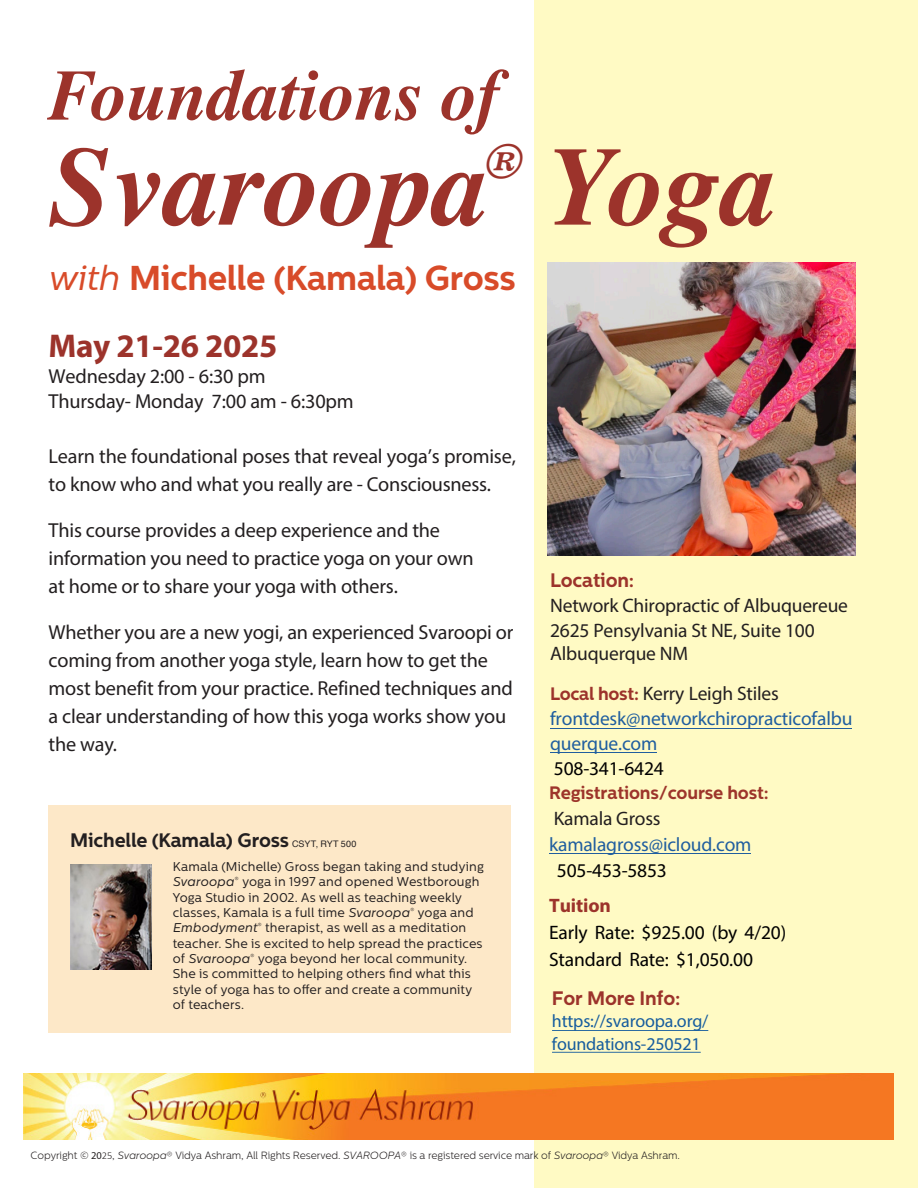
<style>
.page{position:relative;width:918px;height:1188px;background:#fff}
.page>*{position:absolute;margin:0;border:0;box-sizing:border-box;transform-origin:0 0}
.t1{font:italic 700 112.5px "Times";color:#9c332b}
.t2{font:italic 700 72px "Times";color:#9c332b}
.t3{font:italic 700 49.8px "Times";color:#9c332b}
.Course_title_1{font:700 34.5px "Centrale Sans";letter-spacing:-.01em;color:#d84b29}
.Course_title_1-2{font:700 33px "Myriad Pro";letter-spacing:-.01em;color:#9c332b}
.Course_title_1-3{font:20.25px/28px "Myriad Pro";letter-spacing:-.01em;color:#231f20}
.t4{font:19.5px/24.8px "Myriad Pro";letter-spacing:-.01em;color:#205e9f}
.t5{font:19.5px/24.2px "Myriad Pro";letter-spacing:-.01em;color:#231f20}
.t6{font:19.5px/26.8px "Myriad Pro";letter-spacing:-.005em;color:#000}
.Text_10_11{font:700 19.5px "Centrale Sans";letter-spacing:-.01em;color:#231f20}
.t7{font:700 19.5px "Centrale Sans";letter-spacing:-.01em;color:#9c332b}
.t8{font:700 19.5px "Myriad Pro";letter-spacing:-.005em;color:#9c332b}
.t9{font:18px/22.5px "Myriad Pro";letter-spacing:-.01em;color:#175d9e}
.t10{font:700 18px "Centrale Sans";letter-spacing:-.01em;color:#9d352b}
.Text_10_11-2{font:12.75px/15.3px "Centrale Sans";letter-spacing:.015em;color:#231f20}
.Course_title_1-4{font:300 10.5px "Centrale Sans";letter-spacing:-.01em;color:#231f20}
.s1{font-weight:400;font-style:italic}
.s2{font-family:"Centrale Sans";font-weight:700;font-size:18px;color:#9c332b}
.s3{color:#231f20}
.s4{font-family:"Helvetica";font-weight:400;font-size:9px}
.s5{font-style:italic}
.s6{font-family:"Myriad Pro";font-weight:400}
.s7{font-family:"Calibri"}
</style>
<div class="page">
<div style="left:49px;top:805px;width:462px;height:228px;background:#fde8c8"></div>
<img style="left:71px;top:864px;width:81px;height:106px">
<div style="left:535px;top:0;width:383px;height:1188px;background:#fffac4"></div>
<img style="left:23px;top:1074px;width:871px;height:65px">
<img style="left:547px;top:263px;width:308px;height:293px">
<hr style="left:552px;top:1052px;width:149px;height:1px;background:#175d9e">
<hr style="left:552px;top:1030px;width:156px;height:1px;background:#175d9e">
<hr style="left:550px;top:853px;width:201px;height:1px;background:#205e9f">
<hr style="left:550px;top:752px;width:107px;height:1px;background:#205e9f">
<hr style="left:550px;top:728px;width:302px;height:1px;background:#205e9f">
<p class="t2" style="left:49px;top:28px;width:452px">Foundations of</p>
<p class="t1" style="left:49px;top:81px;width:439px">Svaroopa</p>
<p class="t3" style="left:486px;top:115px;width:39px">®</p>
<p class="t1" style="left:549px;top:81px;width:226px">Yoga</p>
<p class="Course_title_1" style="left:49px;top:258px;width:469px"><span class="s1">with</span> Michelle (Kamala) Gross</p>
<p class="Course_title_1-2" style="left:49px;top:324px;width:230px">May 21-26 2025</p>
<p class="Course_title_1-3" style="left:49px;top:363px;width:307px;line-height:24.8px">Wednesday 2:00 - 6:30 pm<br>Thursday- Monday 7:00 am - 6:30pm</p>
<p class="Course_title_1-3" style="left:49px;top:442px;width:469px">Learn the foundational poses that reveal yoga’s promise, to know who and what you really are - Consciousness.</p>
<p class="Course_title_1-3" style="left:49px;top:516px;width:427px">This course provides a deep experience and the information you need to practice yoga on your own at home or to share your yoga with others.</p>
<p class="Course_title_1-3" style="left:49px;top:618px;width:466px">Whether you are a new yogi, an experienced Svaroopi or coming from another yoga style, learn how to get the most benefit from your practice. Refined techniques and a clear understanding of how this yoga works show you the way.</p>
<p class="t7" style="left:550px;top:569px;width:86px">Location:</p>
<p class="t5" style="left:550px;top:593px;width:299px">Network Chiropractic of Albuquereue<br>2625 Pensylvania St NE, Suite 100<br>Albuquerque NM</p>
<p class="t4" style="left:550px;top:681px;width:304px"><span class="s2">Local host:</span> <span class="s3">Kerry Leigh Stiles </span>frontdesk@networkchiropracticofalbu querque.com</p>
<p class="t6" style="left:554px;top:755px;width:112px">508-341-6424</p>
<p class="t10" style="left:549px;top:782px;width:221px">Registrations/course host:</p>
<p class="t5" style="left:554px;top:806px;width:108px">Kamala Gross</p>
<p class="t4" style="left:549px;top:832px;width:204px">kamalagross@icloud.com</p>
<p class="t6" style="left:557px;top:857px;width:112px">505-453-5853</p>
<p class="t8" style="left:549px;top:893px;width:63px">Tuition</p>
<p class="t6" style="left:549px;top:919px;width:239px">Early Rate: $925.00 (by 4/20)<br>Standard Rate: $1,050.00</p>
<p class="t7" style="left:552px;top:986px;width:130px">For More Info:</p>
<p class="t9" style="left:552px;top:1010px;width:158px">https://svaroopa.org/ foundations-250521</p>
<p class="Text_10_11" style="left:70px;top:829px;width:288px">Michelle (Kamala) Gross <span class="s4">CSYT, RYT 500</span></p>
<p class="Text_10_11-2" style="left:173px;top:859px;width:313px">Kamala (Michelle) Gross began taking and studying <span class="s5">Svaroopa</span><sup>®</sup> yoga in 1997 and opened Westborough Yoga Studio in 2002. As well as teaching weekly classes, Kamala is a full time <span class="s5">Svaroopa</span><sup>®</sup> yoga and <span class="s5">Embodyment</span><sup>®</sup> therapist, as well as a meditation teacher. She is excited to help spread the practices of <span class="s5">Svaroopa</span><sup>®</sup> yoga beyond her local community.<br>She is committed to helping others find what this style of yoga has to offer and create a community of teachers.</p>
<p class="Course_title_1-4" style="left:31px;top:1149px;width:651px">Copyright © <span class="s6">20</span><span class="s7">25</span>, <span class="s5">Svaroopa</span>® Vidya Ashram, All Rights Reserved. <span class="s5">SVAROOPA</span>® is a registered service mark of <span class="s5">Svaroopa</span>® Vidya Ashram.</p>
</div>
